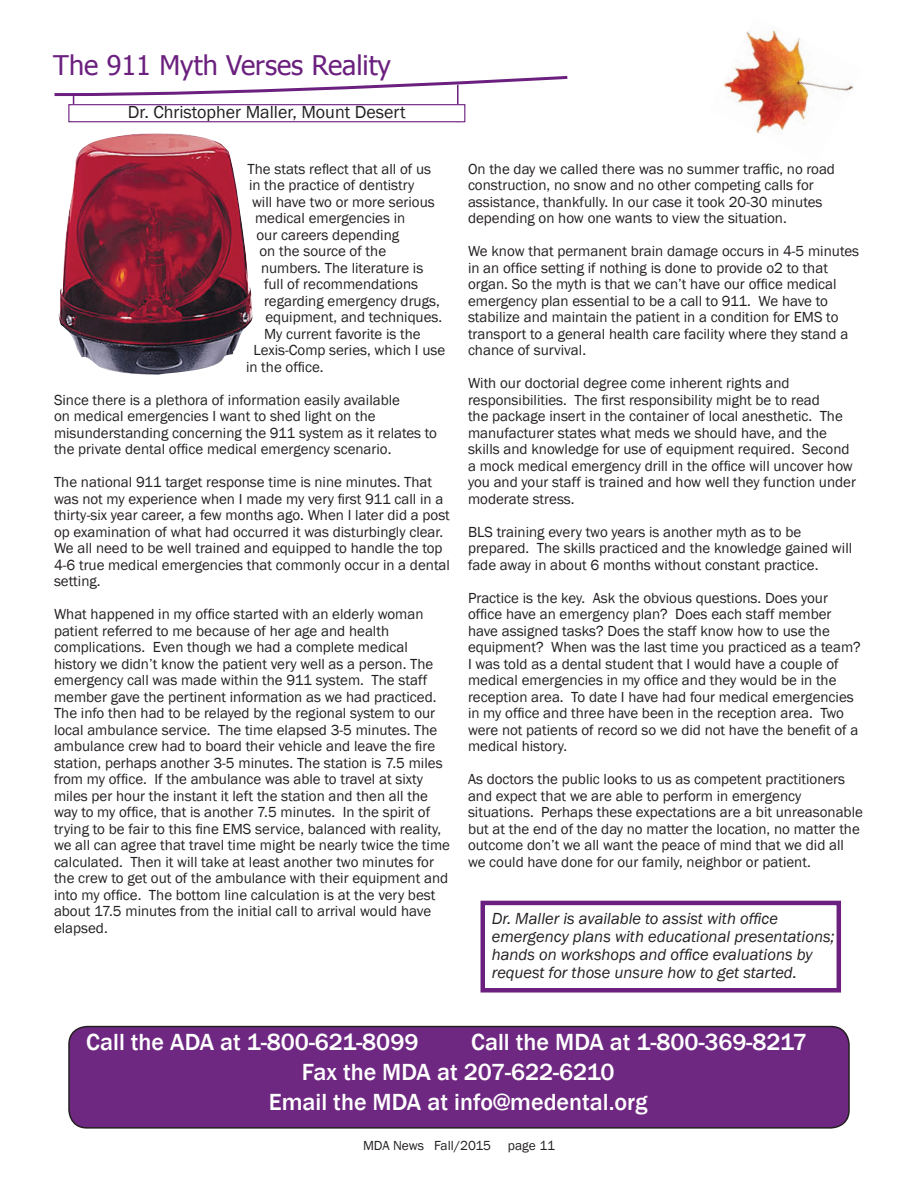
<style>
.page{position:relative;width:918px;height:1188px;background:#fff}
.page>*{position:absolute;margin:0;border:0;box-sizing:border-box;transform-origin:0 0}
.t1{font:27px "Tahoma";color:#6b1f7e}
.t2{font:500 24px "Franklin Gothic";color:#fff}
.t3{font:18px "Franklin Gothic";color:#231f20}
.t4{font:italic 16.5px/18px "Franklin Gothic";color:#231f20}
.t5{font:15px/16.5px "Franklin Gothic";color:#231f20}
.t6{font:13.5px "Franklin Gothic";color:#231f20}
</style>
<div class="page">
<svg style="left:54px;top:75px;width:514px;height:41px"></svg>
<hr style="left:457px;top:85px;width:2px;height:37px;background:#6b1f7e">
<div style="left:69px;top:105px;width:396px;height:17px;background:#fff"></div>
<div style="left:68px;top:104px;width:397px;height:18px;border:1px solid #6b1f7e"></div>
<img style="left:58px;top:133px;width:195px;height:242px">
<div style="left:481px;top:901px;width:360px;height:92px;border:4px solid #6b1f7e"></div>
<div style="left:69px;top:1027px;width:780px;height:101px;background:#6f2882;border-radius:18px"></div>
<div style="left:68px;top:1026px;width:782px;height:103px;border:2px solid #231f20;border-radius:18px"></div>
<img style="left:724px;top:30px;width:130px;height:104px">
<h1 class="t1" style="left:53px;top:47px;width:339px">The 911 Myth Verses Reality</h1>
<p class="t3" style="left:128px;top:101px;width:279px">Dr. Christopher Maller, Mount Desert</p>
<p class="t5" style="left:248px;top:161px;width:185px">The stats reflect that all of us</p>
<p class="t5" style="left:249px;top:177px;width:167px">in the practice of dentistry</p>
<p class="t5" style="left:252px;top:194px;width:184px">will have two or more serious</p>
<p class="t5" style="left:255px;top:210px;width:152px">medical emergencies in</p>
<p class="t5" style="left:256px;top:227px;width:144px">our careers depending</p>
<p class="t5" style="left:260px;top:243px;width:128px">on the source of the</p>
<p class="t5" style="left:261px;top:260px;width:164px">numbers. The literature is</p>
<p class="t5" style="left:264px;top:276px;width:156px">full of recommendations</p>
<p class="t5" style="left:264px;top:293px;width:177px">regarding emergency drugs,</p>
<p class="t5" style="left:266px;top:309px;width:178px">equipment, and techniques.</p>
<p class="t5" style="left:264px;top:326px;width:158px">My current favorite is the</p>
<p class="t5" style="left:254px;top:342px;width:193px">Lexis-Comp series, which I use</p>
<p class="t5" style="left:246px;top:359px;width:79px">in the office.</p>
<p class="t5" style="left:54px;top:392px;width:385px">Since there is a plethora of information easily available<br>on medical emergencies I want to shed light on the misunderstanding concerning the 911 system as it relates to the private dental office medical emergency scenario.</p>
<p class="t5" style="left:54px;top:474px;width:398px">The national 911 target response time is nine minutes. That was not my experience when I made my very first 911 call in a thirty-six year career, a few months ago. When I later did a post op examination of what had occurred it was disturbingly clear.<br>We all need to be well trained and equipped to handle the top 4-6 true medical emergencies that commonly occur in a dental setting.</p>
<p class="t5" style="left:54px;top:606px;width:398px">What happened in my office started with an elderly woman patient referred to me because of her age and health complications. Even though we had a complete medical history we didn’t know the patient very well as a person. The emergency call was made within the 911 system. The staff member gave the pertinent information as we had practiced.<br>The info then had to be relayed by the regional system to our local ambulance service. The time elapsed 3-5 minutes. The ambulance crew had to board their vehicle and leave the fire station, perhaps another 3-5 minutes. The station is 7.5 miles from my office. If the ambulance was able to travel at sixty miles per hour the instant it left the station and then all the way to my office, that is another 7.5 minutes. In the spirit of trying to be fair to this fine EMS service, balanced with reality, we all can agree that travel time might be nearly twice the time calculated. Then it will take at least another two minutes for the crew to get out of the ambulance with their equipment and into my office. The bottom line calculation is at the very best about 17.5 minutes from the initial call to arrival would have elapsed.</p>
<p class="t5" style="left:468px;top:161px;width:369px">On the day we called there was no summer traffic, no road construction, no snow and no other competing calls for assistance, thankfully. In our case it took 20-30 minutes depending on how one wants to view the situation.</p>
<p class="t5" style="left:468px;top:243px;width:393px">We know that permanent brain damage occurs in 4-5 minutes in an office setting if nothing is done to provide o2 to that organ. So the myth is that we can’t have our office medical emergency plan essential to be a call to 911. We have to stabilize and maintain the patient in a condition for EMS to transport to a general health care facility where they stand a chance of survival.</p>
<p class="t5" style="left:468px;top:375px;width:390px">With our doctorial degree come inherent rights and responsibilities. The first responsibility might be to read<br>the package insert in the container of local anesthetic. The manufacturer states what meds we should have, and the skills and knowledge for use of equipment required. Second a mock medical emergency drill in the office will uncover how you and your staff is trained and how well they function under moderate stress.</p>
<p class="t5" style="left:468px;top:524px;width:386px">BLS training every two years is another myth as to be prepared. The skills practiced and the knowledge gained will fade away in about 6 months without constant practice.</p>
<p class="t5" style="left:468px;top:590px;width:394px">Practice is the key. Ask the obvious questions. Does your office have an emergency plan? Does each staff member have assigned tasks? Does the staff know how to use the equipment? When was the last time you practiced as a team?<br>I was told as a dental student that I would have a couple of medical emergencies in my office and they would be in the reception area. To date I have had four medical emergencies in my office and three have been in the reception area. Two were not patients of record so we did not have the benefit of a medical history.</p>
<p class="t5" style="left:468px;top:771px;width:396px">As doctors the public looks to us as competent practitioners and expect that we are able to perform in emergency situations. Perhaps these expectations are a bit unreasonable but at the end of the day no matter the location, no matter the outcome don’t we all want the peace of mind that we did all we could have done for our family, neighbor or patient.</p>
<p class="t4" style="left:492px;top:910px;width:345px">Dr. Maller is available to assist with office emergency plans with educational presentations; hands on workshops and office evaluations by request for those unsure how to get started.</p>
<h2 class="t2" style="left:86px;top:1027px;width:334px">Call the ADA at 1-800-621-8099</h2>
<h2 class="t2" style="left:471px;top:1027px;width:337px">Call the MDA at 1-800-369-8217</h2>
<h2 class="t2" style="left:302px;top:1057px;width:314px">Fax the MDA at 207-622-6210</h2>
<h2 class="t2" style="left:269px;top:1087px;width:380px">Email the MDA at info@medental.org</h2>
<p class="t6" style="left:363px;top:1137px;width:193px">MDA News Fall/2015 page 11</p>
</div>
